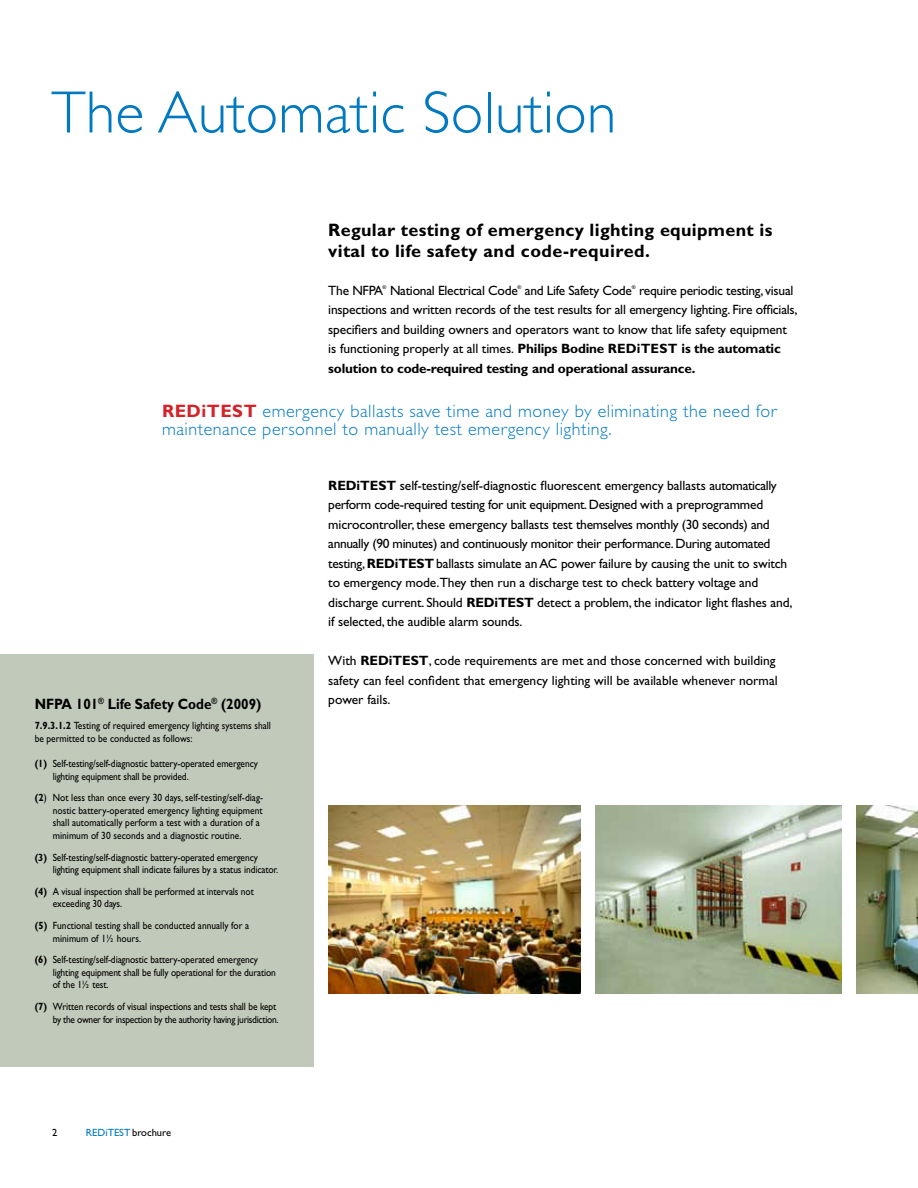
<style>
.page{position:relative;width:918px;height:1188px;background:#fff}
.page>*{position:absolute;margin:0;border:0;box-sizing:border-box;transform-origin:0 0}
.t1{font:300 60px "Gill Sans";letter-spacing:.005em;color:#0079c1}
.t2{font:300 18px/18px "Gill Sans";letter-spacing:.03em;color:#0079c1}
.t3{font:700 18px/21.6px "Gill Sans";letter-spacing:.02em;color:#000}
.t4{font:700 15px "Gill Sans";color:#000;scale:.9 1}
.t5{font:13.5px/19.5px "Gill Sans";letter-spacing:-.01em;color:#000}
.t6{font:10.5px/12.6px "Gill Sans";letter-spacing:-.01em;color:#000;scale:.9 1}
.t7{font:10.5px/12.6px "Gill Sans";letter-spacing:-.03em;color:#000;text-align:right;scale:.9 1}
.t8{font:10.5px "Gill Sans";color:#0079c1}
.t9{font:10.5px "Gill Sans";letter-spacing:-.01em;color:#000}
.t10{font:5.25px "Gill Sans";color:#000}
.s1{color:#0a0a0b}
.s2{font-weight:700}
.s3{font-weight:700;color:#d2232a}
.s4{color:#000}
</style>
<div class="page">
<div style="left:0;top:654px;width:313px;height:412px;background:#c1c9ba"></div>
<img style="left:856px;top:806px;width:62px;height:187px">
<img style="left:596px;top:806px;width:245px;height:187px">
<img style="left:328px;top:806px;width:252px;height:187px">
<h1 class="t1" style="left:51px;top:79px;width:567px">The Automatic Solution</h1>
<h2 class="t3" style="left:328px;top:219px;width:446px">Regular testing of emergency lighting equipment is vital to life safety and code-required.</h2>
<p class="t5" style="left:328px;top:281px;width:56px"><span class="s1">T</span>he NFPA</p>
<p class="t10" style="left:383px;top:284px;width:5px">®</p>
<p class="t5" style="left:390px;top:281px;width:129px">National Electrical Code</p>
<p class="t10" style="left:518px;top:284px;width:5px">®</p>
<p class="t5" style="left:525px;top:281px;width:109px">and Life Safety Code</p>
<p class="t10" style="left:632px;top:284px;width:5px">®</p>
<p class="t5" style="left:328px;top:281px;width:471px;text-indent:311px">require periodic testing, visual inspections and written records of the test results for all emergency lighting. Fire officials, specifiers and building owners and operators want to know that life safety equipment is functioning properly at all times. <span class="s2">Philips Bodine REDiTEST is the automatic solution to code-required testing and operational assurance.</span></p>
<h2 class="t2" style="left:162px;top:402px;width:616px"><span class="s3">REDiTEST</span> emergency ballasts save time and money by eliminating the need for maintenance personnel to manually test emergency lighting.</h2>
<p class="t4" style="left:35px;top:695px;width:253px">NFPA 101<sup>®</sup> Life Safety Code<sup>®</sup> (2009)</p>
<p class="t6" style="left:35px;top:719px;width:264px"><span class="s2">7.9.3.1.2</span> Testing of required emergency lighting systems shall be permitted to be conducted as follows:</p>
<p class="t6" style="left:53px;top:757px;width:229px;text-indent:-18px"><span class="s2">(1)</span> Self-testing/self-diagnostic battery-operated emergency lighting equipment shall be provided.</p>
<p class="t6" style="left:53px;top:791px;width:235px;text-indent:-18px"><span class="s2">(2</span>) Not less than once every 30 days, self-testing/self-diag&shy;nostic battery-operated emergency lighting equipment shall automatically perform a test with a duration of a minimum of 30 seconds and a diagnostic routine.</p>
<p class="t6" style="left:53px;top:851px;width:252px;text-indent:-18px"><span class="s2">(3)</span> Self-testing/self-diagnostic battery-operated emergency lighting equipment shall indicate failures by a status indicator.</p>
<p class="t6" style="left:53px;top:885px;width:225px;text-indent:-18px"><span class="s2">(4)</span> A visual inspection shall be performed at intervals not exceeding 30 days.</p>
<p class="t6" style="left:53px;top:919px;width:220px;text-indent:-18px"><span class="s2">(5)</span> Functional testing shall be conducted annually for a minimum of 1½ hours.</p>
<p class="t6" style="left:53px;top:953px;width:250px;text-indent:-18px"><span class="s2">(6)</span> Self-testing/self-diagnostic battery-operated emergency lighting equipment shall be fully operational for the duration of the 1½ test.</p>
<p class="t7" style="left:35px;top:1000px;width:272px"><span class="s2">(7)</span> Written records of visual inspections and tests shall be kept by the owner for inspection by the authority having jurisdiction.</p>
<p class="t9" style="left:52px;top:1126px;width:7px">2</p>
<p class="t8" style="left:86px;top:1126px;width:87px">REDiTEST <span class="s4">brochure</span></p>
<p class="t5" style="left:328px;top:476px;width:466px"><span class="s2">REDiTEST</span> self-testing/self-diagnostic fluorescent emergency ballasts automatically perform code-required testing for unit equipment. Designed with a preprogrammed microcontroller, these emergency ballasts test themselves monthly (30 seconds) and annually (90 minutes) and continuously monitor their performance. During automated testing, <span class="s2">REDiTEST</span> ballasts simulate an AC power failure by causing the unit to switch to emergency mode.They then run a discharge test to check battery voltage and discharge current. Should <span class="s2">REDiTEST</span> detect a problem, the indicator light flashes and, if selected, the audible alarm sounds.</p>
<p class="t5" style="left:328px;top:651px;width:451px">With <span class="s2">REDiTEST</span>, code requirements are met and those concerned with building safety can feel confident that emergency lighting will be available whenever normal power fails.</p>
</div>
